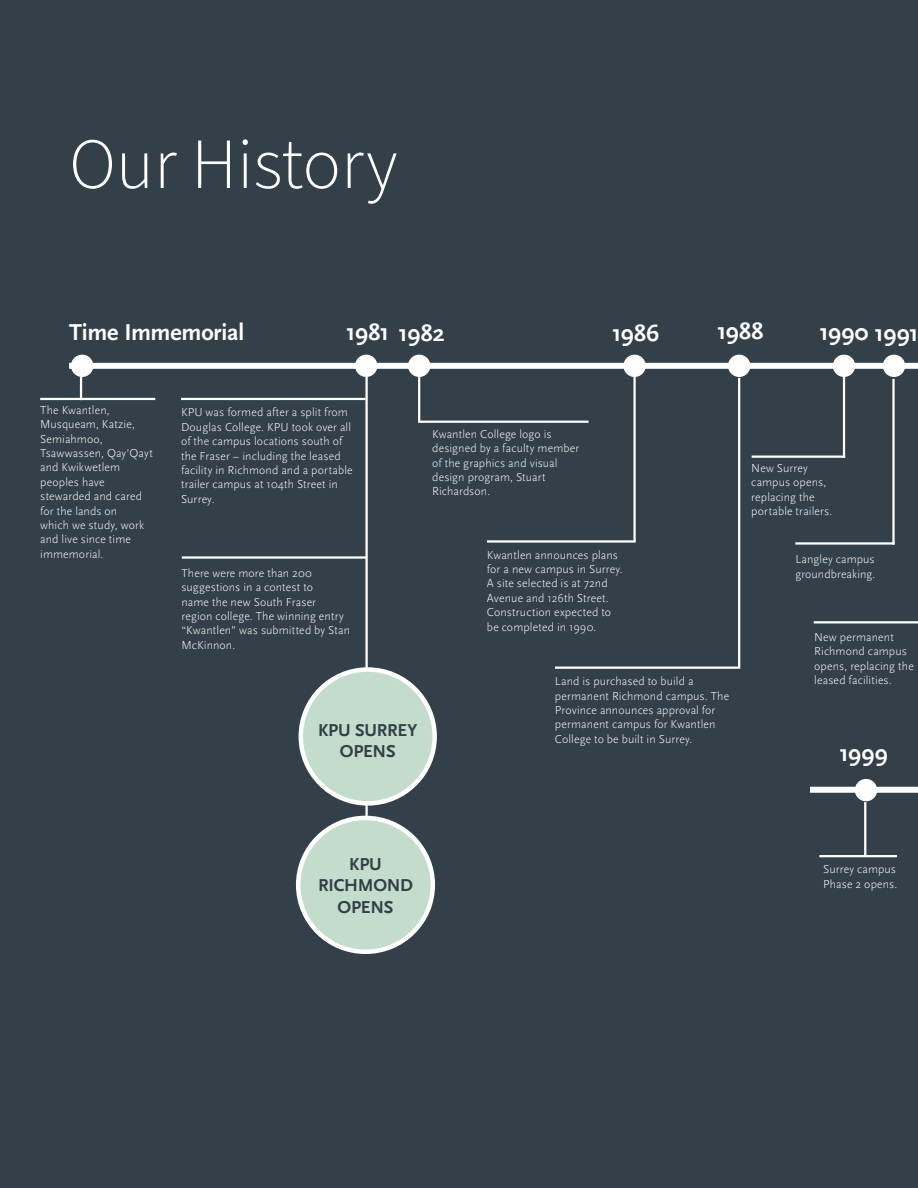
<style>
.page{position:relative;width:918px;height:1188px;background:#334049}
.page>*{position:absolute;margin:0;border:0;box-sizing:border-box;transform-origin:0 0}
.Header_-_Align_Left{font:300 72px "Source Sans Pro";color:#fff}
.Call_out_paragraph_t{font:700 24px "Scala Sans Pro";letter-spacing:-.005em;color:#fff}
.Call_out_paragraph_t-2{font:700 18px/21.6px "Scala Sans Pro";letter-spacing:-.01em;color:#333f48;text-align:center}
.Call_out_paragraph_t-3{font:300 12px/14.4px "Scala Sans Pro";letter-spacing:.01em;color:#fff}
</style>
<div class="page">
<hr style="left:633px;top:376px;width:3px;height:165px;background:#fff">
<hr style="left:843px;top:377px;width:2px;height:81px;background:#fff">
<hr style="left:892px;top:379px;width:3px;height:166px;background:#fff">
<div style="left:69px;top:363px;width:849px;height:6px;background:#fff"></div>
<hr style="left:365px;top:376px;width:3px;height:453px;background:#fff">
<hr style="left:80px;top:376px;width:2px;height:24px;background:#fff">
<hr style="left:418px;top:376px;width:2px;height:47px;background:#fff">
<div style="left:301px;top:670px;width:134px;height:133px;background:#c3dccb;border-radius:50%"></div>
<div style="left:299px;top:667px;width:138px;height:139px;border:4px solid #fff;border-radius:50%"></div>
<div style="left:298px;top:818px;width:135px;height:134px;background:#c3dccb;border-radius:50%"></div>
<div style="left:296px;top:816px;width:139px;height:138px;border:4px solid #fff;border-radius:50%"></div>
<hr style="left:181px;top:398px;width:184px;height:2px;background:#fff">
<hr style="left:40px;top:398px;width:115px;height:2px;background:#fff">
<hr style="left:419px;top:421px;width:170px;height:2px;background:#fff">
<hr style="left:487px;top:540px;width:149px;height:3px;background:#fff">
<hr style="left:752px;top:456px;width:93px;height:2px;background:#fff">
<hr style="left:795px;top:542px;width:100px;height:3px;background:#fff">
<hr style="left:814px;top:621px;width:104px;height:2px;background:#fff">
<hr style="left:819px;top:855px;width:78px;height:2px;background:#fff">
<hr style="left:555px;top:667px;width:183px;height:2px;background:#fff">
<hr style="left:182px;top:556px;width:184px;height:3px;background:#fff">
<hr style="left:864px;top:802px;width:2px;height:55px;background:#fff">
<hr style="left:738px;top:378px;width:2px;height:291px;background:#fff">
<div style="left:623px;top:355px;width:23px;height:22px;background:#fff;border-radius:50%"></div>
<div style="left:728px;top:355px;width:22px;height:22px;background:#fff;border-radius:50%"></div>
<div style="left:833px;top:355px;width:22px;height:22px;background:#fff;border-radius:50%"></div>
<div style="left:883px;top:355px;width:22px;height:22px;background:#fff;border-radius:50%"></div>
<div style="left:408px;top:355px;width:22px;height:22px;background:#fff;border-radius:50%"></div>
<div style="left:355px;top:355px;width:22px;height:22px;background:#fff;border-radius:50%"></div>
<div style="left:71px;top:355px;width:22px;height:22px;background:#fff;border-radius:50%"></div>
<div style="left:810px;top:787px;width:108px;height:6px;background:#fff"></div>
<div style="left:855px;top:779px;width:22px;height:22px;background:#fff;border-radius:50%"></div>
<p class="Header_-_Align_Left" style="left:69px;top:116px;width:330px">Our History</p>
<p class="Call_out_paragraph_t" style="left:69px;top:319px;width:176px">Time Immemorial</p>
<p class="Call_out_paragraph_t" style="left:346px;top:319px;width:100px">1981 1982</p>
<p class="Call_out_paragraph_t" style="left:612px;top:320px;width:49px">1986</p>
<p class="Call_out_paragraph_t" style="left:717px;top:317px;width:48px">1988</p>
<p class="Call_out_paragraph_t" style="left:819px;top:319px;width:101px">1990 1991</p>
<p class="Call_out_paragraph_t-3" style="left:40px;top:403px;width:114px">The Kwantlen,<br>Musqueam, Katzie,<br>Semiahmoo,<br>Tsawwassen, Qay’Qayt and Kwikwetlem peoples have stewarded and cared for the lands on<br>which we study, work and live since time immemorial.</p>
<p class="Call_out_paragraph_t-3" style="left:181px;top:405px;width:173px">KPU was formed after a split from<br>Douglas College. KPU took over all of the campus locations south of the Fraser – including the leased facility in Richmond and a portable trailer campus at 104th Street in<br>Surrey.</p>
<p class="Call_out_paragraph_t-3" style="left:432px;top:427px;width:149px">Kwantlen College logo is designed by a faculty member of the graphics and visual design program, Stuart<br>Richardson.</p>
<p class="Call_out_paragraph_t-3" style="left:181px;top:566px;width:170px">There were more than 200 suggestions in a contest to<br>name the new South Fraser region college. The winning entry “Kwantlen” was submitted by Stan<br>McKinnon.</p>
<p class="Call_out_paragraph_t-2" style="left:318px;top:719px;width:101px">KPU SURREY<br>OPENS</p>
<p class="Call_out_paragraph_t-3" style="left:487px;top:547px;width:137px">Kwantlen announces plans for a new campus in Surrey.<br>A site selected is at 72nd<br>Avenue and 126th Street.<br>Construction expected to be completed in 1990.</p>
<p class="Call_out_paragraph_t-3" style="left:555px;top:674px;width:176px">Land is purchased to build a permanent Richmond campus. The<br>Province announces approval for permanent campus for Kwantlen<br>College to be built in Surrey.</p>
<p class="Call_out_paragraph_t-3" style="left:751px;top:461px;width:83px">New Surrey campus opens, replacing the portable trailers.</p>
<p class="Call_out_paragraph_t-3" style="left:795px;top:552px;width:82px">Langley campus groundbreaking.</p>
<p class="Call_out_paragraph_t-3" style="left:814px;top:630px;width:101px">New permanent<br>Richmond campus opens, replacing the leased facilities.</p>
<p class="Call_out_paragraph_t" style="left:839px;top:739px;width:50px">1999</p>
<p class="Call_out_paragraph_t-2" style="left:349px;top:853px;width:34px">KPU</p>
<p class="Call_out_paragraph_t-2" style="left:318px;top:875px;width:96px">RICHMOND</p>
<p class="Call_out_paragraph_t-2" style="left:338px;top:897px;width:57px">OPENS</p>
<p class="Call_out_paragraph_t-3" style="left:823px;top:862px;width:76px">Surrey campus<br>Phase 2 opens.</p>
</div>
